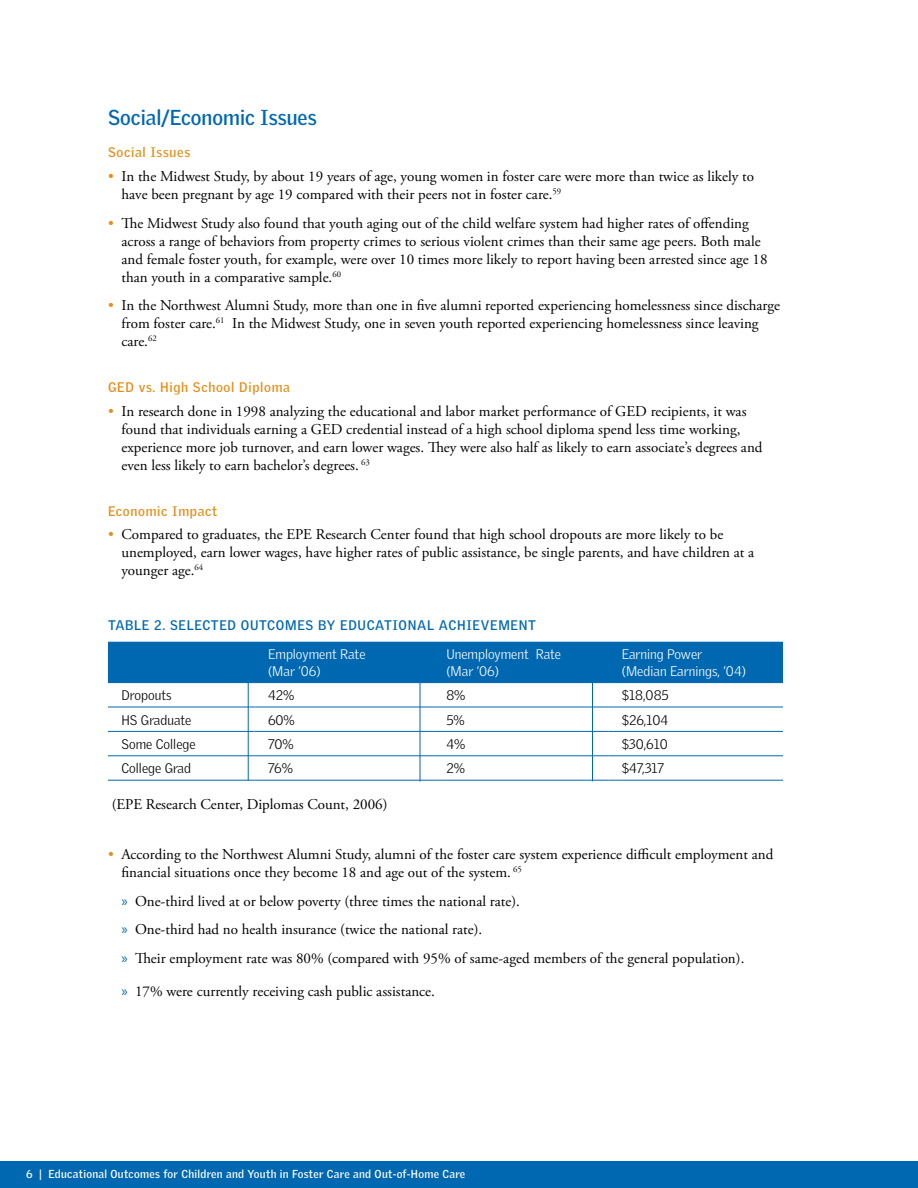
<style>
.page{position:relative;width:918px;height:1188px;background:#fff}
.page>*{position:absolute;margin:0;border:0;box-sizing:border-box;transform-origin:0 0}
.t1{font:700 21px "Griffith Gothic";color:#0067b1}
.t2{font:15px/18px "Adobe Garamond Pro";color:#000}
.t3{font:15px "Adobe Garamond Pro";color:#e58e1a}
.t4{font:15px/28.8px "Myriad Pro";color:#0067b1;text-align:justify}
.t5{font:300 13.5px "Griffith Gothic";color:#000}
.t6{font:300 13.5px/16.5px "Griffith Gothic";color:#fff}
.t7{font:700 13.5px "Griffith Gothic";letter-spacing:.05em;color:#e58e1a}
.t8{font:700 13.5px "Griffith Gothic";letter-spacing:.05em;color:#0067b1}
.t9{font:700 11.25px "Griffith Gothic";letter-spacing:.025em;color:#fff}
</style>
<div class="page">
<div style="left:0;top:1161px;width:918px;height:27px;background:#0067b1"></div>
<div style="left:108px;top:642px;width:675px;height:40px;background:#0067b1"></div>
<hr style="left:108px;top:682px;width:147px;height:1px;background:#0067b1">
<hr style="left:255px;top:682px;width:178px;height:1px;background:#0067b1">
<hr style="left:433px;top:682px;width:175px;height:1px;background:#0067b1">
<hr style="left:608px;top:682px;width:175px;height:1px;background:#0067b1">
<hr style="left:108px;top:707px;width:147px;height:1px;background:#0067b1">
<hr style="left:255px;top:707px;width:178px;height:1px;background:#0067b1">
<hr style="left:433px;top:707px;width:175px;height:1px;background:#0067b1">
<hr style="left:608px;top:707px;width:175px;height:1px;background:#0067b1">
<hr style="left:108px;top:731px;width:147px;height:1px;background:#0067b1">
<hr style="left:255px;top:731px;width:178px;height:1px;background:#0067b1">
<hr style="left:433px;top:731px;width:175px;height:1px;background:#0067b1">
<hr style="left:608px;top:731px;width:175px;height:1px;background:#0067b1">
<hr style="left:108px;top:755px;width:147px;height:1px;background:#0067b1">
<hr style="left:255px;top:755px;width:178px;height:1px;background:#0067b1">
<hr style="left:433px;top:755px;width:175px;height:1px;background:#0067b1">
<hr style="left:608px;top:755px;width:175px;height:1px;background:#0067b1">
<hr style="left:108px;top:780px;width:147px;height:1px;background:#0067b1">
<hr style="left:255px;top:780px;width:178px;height:1px;background:#0067b1">
<hr style="left:433px;top:780px;width:175px;height:1px;background:#0067b1">
<hr style="left:608px;top:780px;width:175px;height:1px;background:#0067b1">
<hr style="left:592px;top:682px;width:1px;height:99px;background:#0067b1">
<hr style="left:420px;top:683px;width:1px;height:99px;background:#0067b1">
<hr style="left:248px;top:682px;width:1px;height:99px;background:#0067b1">
<h1 class="t1" style="left:108px;top:105px;width:210px">Social/Economic Issues</h1>
<p class="t7" style="left:108px;top:144px;width:84px">Social Issues</p>
<p class="t2" style="left:122px;top:168px;width:634px">In the Midwest Study, by about 19 years of age, young women in foster care were more than twice as likely to have been pregnant by age 19 compared with their peers not in foster care.<sup>59</sup></p>
<p class="t2" style="left:122px;top:214px;width:648px">The Midwest Study also found that youth aging out of the child welfare system had higher rates of offending across a range of behaviors from property crimes to serious violent crimes than their same age peers. Both male and female foster youth, for example, were over 10 times more likely to report having been arrested since age 18 than youth in a comparative sample.<sup>60</sup></p>
<p class="t2" style="left:122px;top:297px;width:660px">In the Northwest Alumni Study, more than one in five alumni reported experiencing homelessness since discharge from foster care.<sup>61</sup> In the Midwest Study, one in seven youth reported experiencing homelessness since leaving care.<sup>62</sup></p>
<p class="t7" style="left:108px;top:379px;width:184px">GED vs. High School Diploma</p>
<p class="t2" style="left:122px;top:402px;width:643px">In research done in 1998 analyzing the educational and labor market performance of GED recipients, it was found that individuals earning a GED credential instead of a high school diploma spend less time working, experience more job turnover, and earn lower wages. They were also half as likely to earn associate’s degrees and even less likely to earn bachelor’s degrees. <sup>63</sup></p>
<p class="t7" style="left:108px;top:503px;width:111px">Economic Impact</p>
<p class="t2" style="left:122px;top:526px;width:634px">Compared to graduates, the EPE Research Center found that high school dropouts are more likely to be unemployed, earn lower wages, have higher rates of public assistance, be single parents, and have children at a younger age.<sup>64</sup></p>
<p class="t3" style="left:108px;top:167px;width:7px">•</p>
<p class="t3" style="left:108px;top:214px;width:7px">•</p>
<p class="t3" style="left:108px;top:297px;width:7px">•</p>
<p class="t3" style="left:108px;top:402px;width:7px">•</p>
<p class="t3" style="left:108px;top:525px;width:7px">•</p>
<p class="t8" style="left:108px;top:617px;width:96px">Table 2. Selected</p>
<p class="t8" style="left:241px;top:617px;width:208px">Outcomes by Educational Ach</p>
<p class="t8" style="left:466px;top:617px;width:34px">ievement</p>
<p class="t6" style="left:268px;top:646px;width:99px">Employment Rate (Mar ’06)</p>
<p class="t6" style="left:446px;top:646px;width:116px">Unemployment Rate (Mar ’06)</p>
<p class="t6" style="left:622px;top:646px;width:126px">Earning Power (Median Earnings, ’04)</p>
<p class="t5" style="left:122px;top:687px;width:52px">Dropouts</p>
<p class="t5" style="left:268px;top:687px;width:28px">42%</p>
<p class="t5" style="left:446px;top:687px;width:21px">8%</p>
<p class="t5" style="left:622px;top:687px;width:49px">$18,085</p>
<p class="t5" style="left:122px;top:712px;width:71px">HS Graduate</p>
<p class="t5" style="left:268px;top:712px;width:28px">60%</p>
<p class="t5" style="left:446px;top:712px;width:20px">5%</p>
<p class="t5" style="left:622px;top:712px;width:48px">$26,104</p>
<p class="t5" style="left:122px;top:736px;width:76px">Some College</p>
<p class="t5" style="left:268px;top:736px;width:27px">70%</p>
<p class="t5" style="left:446px;top:736px;width:20px">4%</p>
<p class="t5" style="left:622px;top:736px;width:47px">$30,610</p>
<p class="t5" style="left:122px;top:761px;width:71px">College Grad</p>
<p class="t5" style="left:268px;top:761px;width:27px">76%</p>
<p class="t5" style="left:446px;top:761px;width:20px">2%</p>
<p class="t5" style="left:622px;top:761px;width:44px">$47,317</p>
<p class="t2" style="left:112px;top:796px;width:277px">(EPE Research Center, Diplomas Count, 2006)</p>
<p class="t2" style="left:122px;top:846px;width:653px">According to the Northwest Alumni Study, alumni of the foster care system experience difficult employment and financial situations once they become 18 and age out of the system. <sup>65</sup></p>
<p class="t2" style="left:135px;top:887px;width:611px;line-height:28.8px">One-third lived at or below poverty (three times the national rate).<br>One-third had no health insurance (twice the national rate).<br>Their employment rate was 80% (compared with 95% of same-aged members of the general population).</p>
<p class="t2" style="left:135px;top:982px;width:301px">17% were currently receiving cash public assistance.</p>
<p class="t3" style="left:108px;top:845px;width:7px">•</p>
<p class="t4" style="left:122px;top:886px;width:8px">» » »</p>
<p class="t4" style="left:122px;top:976px;width:8px">»</p>
<p class="t9" style="left:39px;top:1168px;width:428px">| Educational Outcomes for Children and Youth in Foster Care and Out-of-Home Care</p>
</div>
